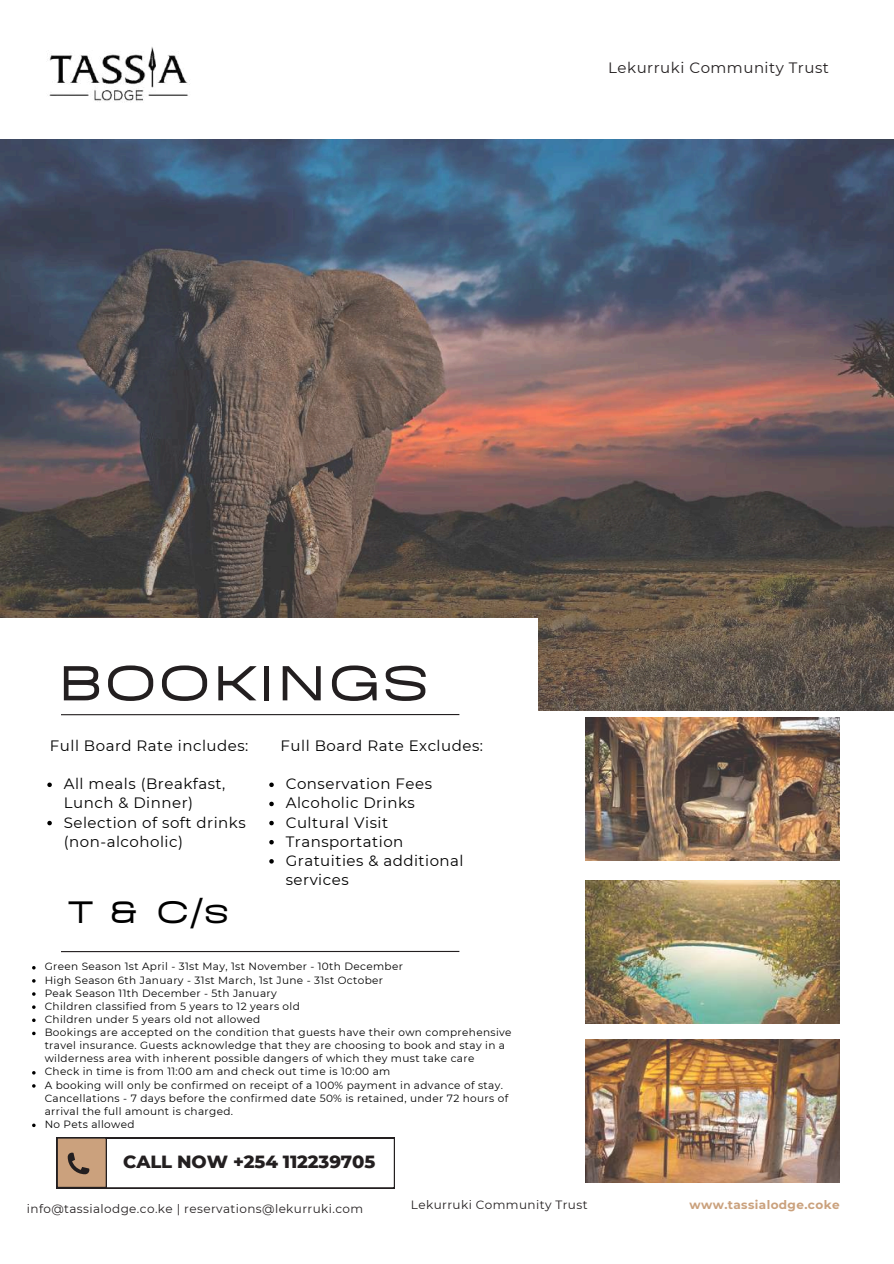
<style>
.page{position:relative;width:894px;height:1264px;background:#fff}
.page>*{position:absolute;margin:0;border:0;box-sizing:border-box;transform-origin:0 0}
.t1{font:700 57px "BD Sans";letter-spacing:-.005em;color:#231f20}
.t2{font:700 36px "BD Sans";color:#000}
.t3{font:800 18px "Montserrat";letter-spacing:-.005em;color:#231f20}
.t4{font:15px/19.2px "Montserrat";letter-spacing:.035em;color:#000}
.t5{font:15px "Montserrat";letter-spacing:.035em;color:#231f20}
.t6{font:12px "Montserrat";letter-spacing:.035em;color:#231f20}
.t7{font:700 12px "Montserrat";letter-spacing:.035em;color:#caa17d}
.t8{font:10.5px/13.2px "Montserrat";letter-spacing:.035em;color:#000}
</style>
<div class="page">
<img style="left:0;top:140px;width:893px;height:570px">
<div style="left:0;top:618px;width:537px;height:519px;background:#fff"></div>
<img style="left:585px;top:880px;width:254px;height:143px">
<img style="left:585px;top:1039px;width:254px;height:143px">
<hr style="left:61px;top:714px;width:398px;height:1px;background:#231f20">
<img style="left:585px;top:717px;width:254px;height:143px">
<svg style="left:57px;top:1137px;width:337px;height:51px"></svg>
<img style="left:0;top:47px;width:246px;height:96px">
<svg style="left:47px;top:782px;width:5px;height:5px"></svg>
<svg style="left:47px;top:820px;width:5px;height:5px"></svg>
<svg style="left:269px;top:782px;width:5px;height:5px"></svg>
<svg style="left:269px;top:801px;width:5px;height:5px"></svg>
<svg style="left:269px;top:820px;width:5px;height:5px"></svg>
<svg style="left:269px;top:840px;width:5px;height:4px"></svg>
<svg style="left:269px;top:859px;width:5px;height:4px"></svg>
<hr style="left:61px;top:950px;width:398px;height:2px;background:#231f20">
<svg style="left:32px;top:966px;width:4px;height:3px"></svg>
<svg style="left:32px;top:979px;width:4px;height:3px"></svg>
<svg style="left:32px;top:992px;width:4px;height:3px"></svg>
<svg style="left:32px;top:1018px;width:4px;height:4px"></svg>
<svg style="left:32px;top:1031px;width:4px;height:4px"></svg>
<svg style="left:32px;top:1071px;width:4px;height:3px"></svg>
<svg style="left:32px;top:1084px;width:4px;height:3px"></svg>
<svg style="left:32px;top:1123px;width:4px;height:4px"></svg>
<h3 class="t5" style="left:608px;top:59px;width:222px">Lekurruki Community Trust</h3>
<h1 class="t1" style="left:57px;top:641px;width:375px">BOOKINGS</h1>
<h3 class="t4" style="left:50px;top:736px;width:200px">Full Board Rate includes:</h3>
<h3 class="t4" style="left:64px;top:774px;width:183px">All meals (Breakfast,<br>Lunch &amp; Dinner)<br>Selection of soft drinks (non-alcoholic)</h3>
<h3 class="t4" style="left:280px;top:736px;width:204px">Full Board Rate Excludes:</h3>
<h3 class="t4" style="left:286px;top:774px;width:179px">Conservation Fees<br>Alcoholic Drinks<br>Cultural Visit<br>Transportation<br>Gratuities &amp; additional services</h3>
<h2 class="t2" style="left:69px;top:885px;width:162px">T &amp; C/s</h2>
<p class="t8" style="left:45px;top:960px;width:468px">Green Season 1st April - 31st May, 1st November - 10th December<br>High Season 6th January - 31st March, 1st June - 31st October<br>Peak Season 11th December - 5th January<br>Children classified from 5 years to 12 years old<br>Children under 5 years old not allowed<br>Bookings are accepted on the condition that guests have their own comprehensive travel insurance. Guests acknowledge that they are choosing to book and stay in a wilderness area with inherent possible dangers of which they must take care Check in time is from 11:00 am and check out time is 10:00 am<br>A booking will only be confirmed on receipt of a 100% payment in advance of stay.<br>Cancellations - 7 days before the confirmed date 50% is retained, under 72 hours of arrival the full amount is charged.<br>No Pets allowed</p>
<h3 class="t3" style="left:123px;top:1150px;width:253px">CALL NOW +254 112239705</h3>
<p class="t6" style="left:27px;top:1201px;width:338px">info@tassialodge.co.ke | reservations@lekurruki.com</p>
<p class="t6" style="left:411px;top:1197px;width:178px">Lekurruki Community Trust</p>
<p class="t7" style="left:689px;top:1197px;width:152px">www.tassialodge.coke</p>
</div>
